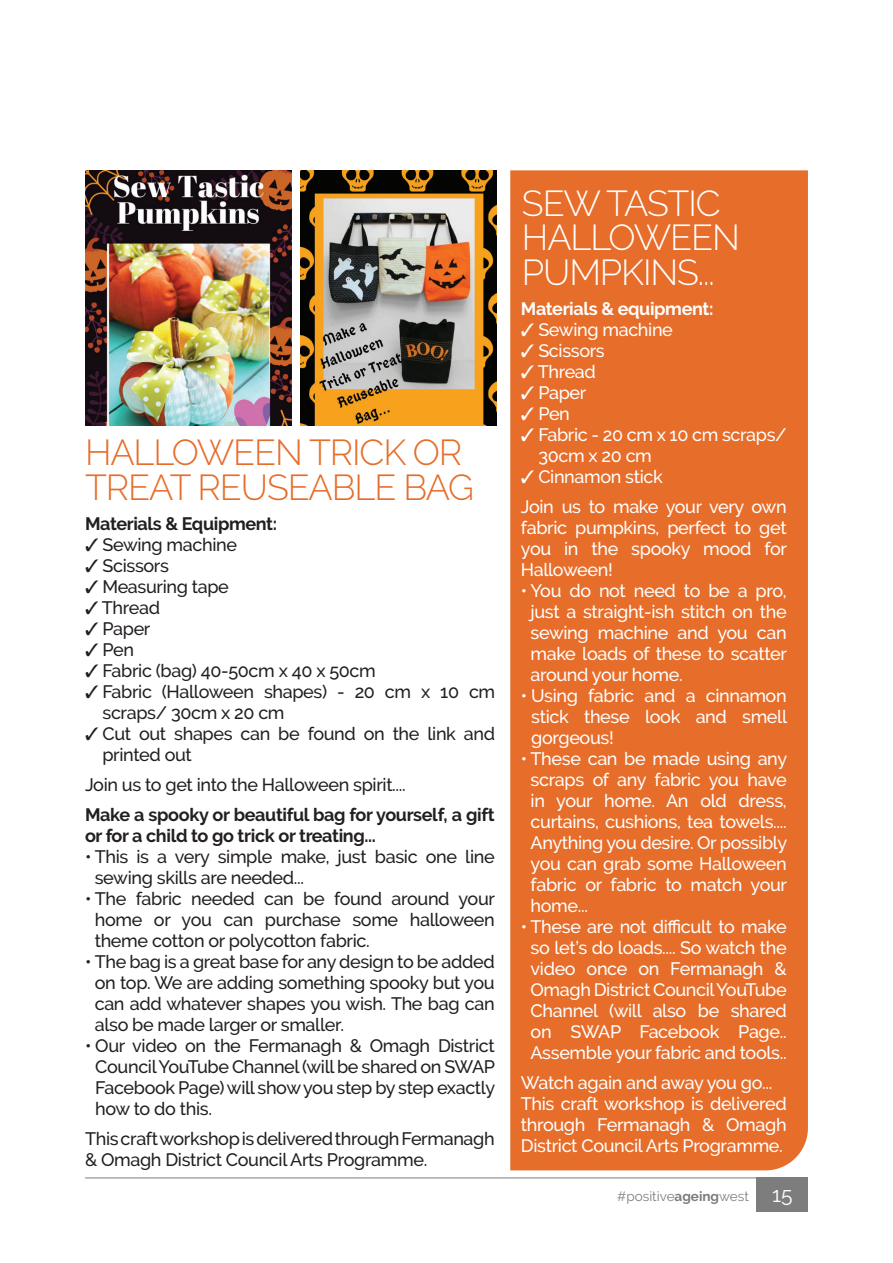
<style>
.page{position:relative;width:893px;height:1263px;background:#fff}
.page>*{position:absolute;margin:0;border:0;box-sizing:border-box;transform-origin:0 0}
.t1{font:300 36px/34.5px "Raleway";letter-spacing:-.03em;color:#e66d2a}
.t2{font:300 36px/34.5px "Raleway";letter-spacing:-.03em;color:#fff}
.t3{font:500 18px/21px "Raleway";letter-spacing:-.02em;color:#fff;text-align:justify}
.t4{font:500 18px/21px "Raleway";letter-spacing:-.02em;color:#231f20}
.t5{font:700 18px/21px "Raleway";letter-spacing:-.02em;color:#231f20}
.t6{font:700 18px "Raleway";letter-spacing:-.02em;color:#fff}
.t7{font:13.5px "Raleway";color:#7e7d7e}
.s1{font-weight:700}
.s2{font-size:21px;color:#fff}
</style>
<div class="page">
<div style="left:757px;top:1178px;width:51px;height:34px;background:#7e7d7e"></div>
<hr style="left:85px;top:1177px;width:723px;height:1px;background:#7e7d7e">
<div style="left:510px;top:170px;width:298px;height:1000px;background:#e66d2a"></div>
<img style="left:85px;top:170px;width:207px;height:255px">
<img style="left:300px;top:170px;width:197px;height:255px">
<p class="t1" style="left:85px;top:435px;width:390px">HALLOWEEN TRICK OR<br>TREAT REUSEABLE BAG</p>
<p class="t5" style="left:85px;top:513px;width:194px">Materials &amp; Equipment:</p>
<p class="t4" style="left:85px;top:534px;width:154px">✓ Sewing machine</p>
<p class="t4" style="left:85px;top:555px;width:85px">✓ Scissors</p>
<p class="t4" style="left:85px;top:576px;width:145px">✓ Measuring tape</p>
<p class="t4" style="left:85px;top:597px;width:77px">✓ Thread</p>
<p class="t4" style="left:85px;top:618px;width:67px">✓ Paper</p>
<p class="t4" style="left:85px;top:639px;width:50px">✓ Pen</p>
<p class="t4" style="left:85px;top:660px;width:292px">✓ Fabric (bag) 40-50cm x 40 x 50cm</p>
<p class="t4" style="left:102px;top:681px;width:394px;text-indent:-17px">✓ Fabric (Halloween shapes) - 20 cm x 10 cm scraps/ 30cm x 20 cm</p>
<p class="t4" style="left:102px;top:723px;width:394px;text-indent:-17px">✓ Cut out shapes can be found on the link and printed out</p>
<p class="t4" style="left:85px;top:774px;width:322px">Join us to get into the Halloween spirit....</p>
<p class="t5" style="left:85px;top:804px;width:411px">Make a spooky or beautiful bag for yourself, a gift or for a child to go trick or treating...</p>
<p class="t4" style="left:95px;top:846px;width:401px;text-indent:-10px">• This is a very simple make, just basic one line sewing skills are needed...</p>
<p class="t4" style="left:95px;top:888px;width:402px;text-align:justify;text-indent:-10px">• The fabric needed can be found around your home or you can purchase some halloween theme cotton or polycotton fabric.</p>
<p class="t4" style="left:95px;top:951px;width:401px;text-align:justify;text-indent:-10px">• The bag is a great base for any design to be added on top. We are adding something spooky but you can add whatever shapes you wish. The bag can also be made larger or smaller.</p>
<p class="t4" style="left:95px;top:1035px;width:401px;text-align:justify;text-indent:-10px">• Our video on the Fermanagh &amp; Omagh District Council YouTube Channel (will be shared on SWAP Facebook Page) will show you step by step exactly how to do this.</p>
<p class="t4" style="left:85px;top:1128px;width:411px">This craft workshop is delivered through Fermanagh &amp; Omagh District Council Arts Programme.</p>
<p class="t2" style="left:522px;top:186px;width:219px">SEW TASTIC<br>HALLOWEEN<br>PUMPKINS...</p>
<p class="t6" style="left:521px;top:298px;width:194px">Materials &amp; equipment:</p>
<p class="t3" style="left:521px;top:319px;width:154px">✓ Sewing machine</p>
<p class="t3" style="left:521px;top:340px;width:85px">✓ Scissors</p>
<p class="t3" style="left:521px;top:361px;width:77px">✓ Thread</p>
<p class="t3" style="left:521px;top:382px;width:67px">✓ Paper</p>
<p class="t3" style="left:521px;top:403px;width:50px">✓ Pen</p>
<p class="t3" style="left:538px;top:424px;width:250px;text-indent:-17px">✓ Fabric - 20 cm x 10 cm scraps/<br>30cm x 20 cm</p>
<p class="t3" style="left:521px;top:466px;width:143px">✓ Cinnamon stick</p>
<p class="t3" style="left:521px;top:496px;width:268px">Join us to make your very own fabric pumpkins, perfect to get you in the spooky mood for Halloween!</p>
<p class="t3" style="left:530px;top:580px;width:258px;text-indent:-10px">• You do not need to be a pro, just a straight-ish stitch on the sewing machine and you can make loads of these to scatter around your home.</p>
<p class="t3" style="left:531px;top:685px;width:258px;text-indent:-10px">• Using fabric and a cinnamon stick these look and smell gorgeous!</p>
<p class="t3" style="left:531px;top:748px;width:258px;text-indent:-10px">• These can be made using any scraps of any fabric you have in your home. An old dress, curtains, cushions, tea towels....<br>Anything you desire. Or possibly you can grab some Halloween fabric or fabric to match your home...</p>
<p class="t3" style="left:521px;top:916px;width:267px;text-align:center">• These are not difficult to make so let’s do loads.... So watch the video once on Fermanagh &amp;<br>Omagh District Council YouTube<br>Channel (will also be shared on SWAP Facebook Page..<br>Assemble your fabric and tools..</p>
<p class="t3" style="left:521px;top:1072px;width:253px">Watch again and away you go...</p>
<p class="t3" style="left:521px;top:1093px;width:267px">This craft workshop is delivered through Fermanagh &amp; Omagh District Council Arts Programme.</p>
<p class="t7" style="left:617px;top:1188px;width:177px">#positive<span class="s1">ageing</span>west <span class="s2">15</span></p>
</div>
